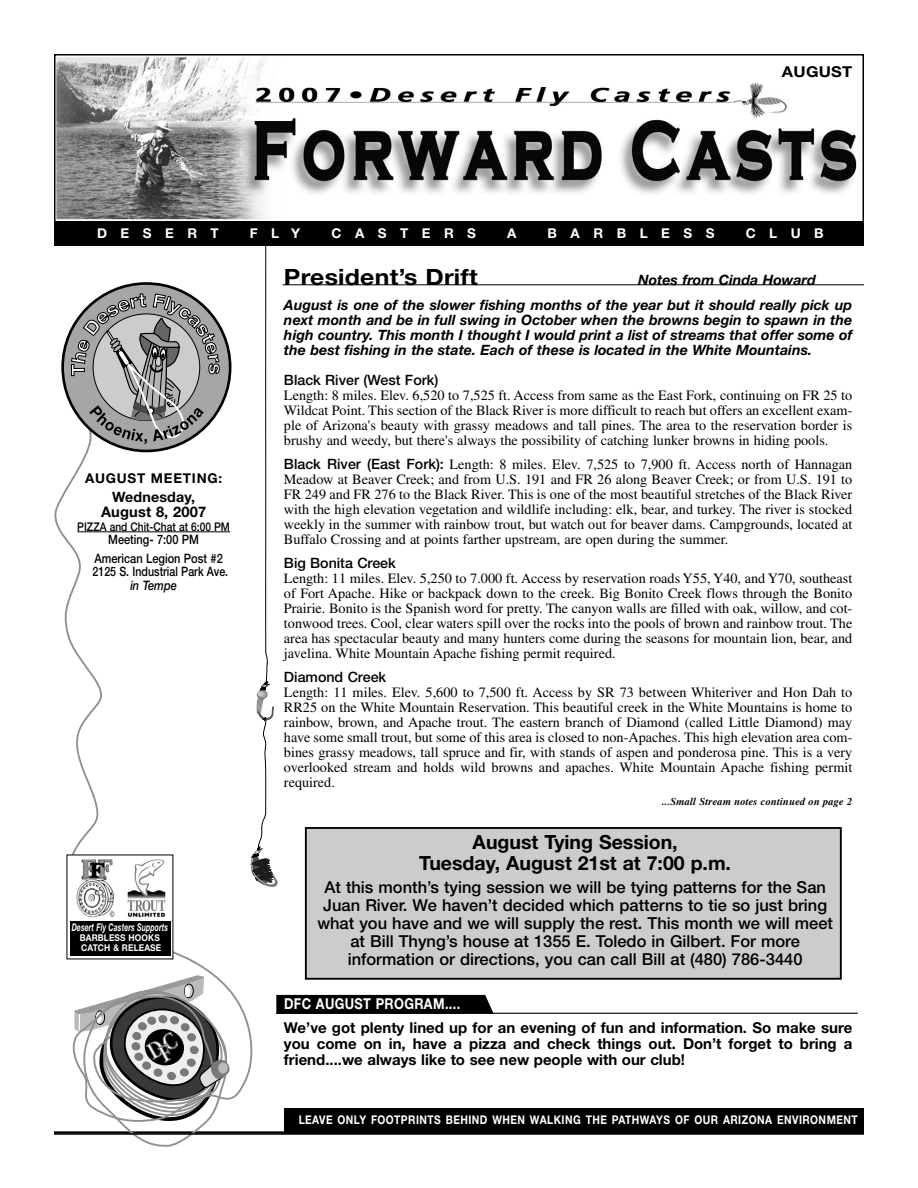
<style>
.page{position:relative;width:918px;height:1188px;background:#fff}
.page>*{position:absolute;margin:0;border:0;box-sizing:border-box;transform-origin:0 0}
.t1{font:700 22.5px "Helvetica Neue";letter-spacing:.01em;color:#000;scale:1.1 1}
.t2{font:700 19.5px/21px "Helvetica Neue";color:#000;text-align:center}
.t3{font:500 16.5px/18px "Helvetica Neue";color:#000;text-align:center}
.t4{font:700 15px/15.8px "Helvetica Neue";color:#000;text-align:justify}
.t5{font:700 15px "Helvetica Neue";letter-spacing:.03em;color:#fff;scale:.85 1}
.t6{font:700 15px "Helvetica Neue";color:#000;scale:1.1 1}
.t7{font:700 14.7px "Helvetica Neue";letter-spacing:.01em;color:#000}
.t8{font:14.25px/15px "Times";color:#000;text-align:justify}
.t9{font:italic 700 14.25px/15px "Helvetica Neue";color:#000;text-align:justify}
.t10{font:500 14.25px "Helvetica Neue";color:#000}
.t11{font:700 14.25px "Helvetica Neue";letter-spacing:.01em;color:#000}
.t12{font:700 13.5px "Helvetica Neue";letter-spacing:1em;color:#fff}
.t13{font:700 13.5px "Helvetica Neue";letter-spacing:.055em;color:#000}
.t14{font:500 12.9px/18.5px "Helvetica Neue";color:#000;scale:.85 1}
.t15{font:500 12.9px "Helvetica Neue";color:#000;scale:.82 1}
.t16{font:italic 500 12.9px "Helvetica Neue";color:#000;scale:.85 1}
.t17{font:700 12px "Helvetica Neue";letter-spacing:.045em;color:#fff;scale:.85 1}
.t18{font:500 12px "Helvetica Neue";color:#000;scale:.85 1}
.t19{font:italic 700 10.65px "Helvetica Neue";letter-spacing:.02em;color:#fff;scale:.65 1}
.t20{font:italic 700 10.5px "Times";letter-spacing:.015em;color:#000}
.t21{font:700 9.3px/10.1px "Helvetica Neue";letter-spacing:.015em;color:#fff;scale:.9 1}
.s1{font-family:"Helvetica Neue";font-weight:500}
</style>
<div class="page">
<div style="left:307px;top:829px;width:533px;height:149px;background:#ccc"></div>
<div style="left:305px;top:827px;width:537px;height:153px;border:2px solid #000"></div>
<img style="left:57px;top:57px;width:800px;height:163px">
<div style="left:54px;top:54px;width:810px;height:192px;border:2px solid #000"></div>
<hr style="left:54px;top:1131px;width:810px;height:3px;background:#000">
<svg style="left:54px;top:454px;width:198px;height:693px"></svg>
<svg style="left:73px;top:975px;width:159px;height:148px"></svg>
<svg style="left:251px;top:247px;width:27px;height:640px"></svg>
<div style="left:284px;top:1109px;width:580px;height:25px;background:#000"></div>
<div style="left:67px;top:855px;width:106px;height:104px;background:#fff"></div>
<img style="left:77px;top:859px;width:38px;height:59px">
<img style="left:127px;top:859px;width:39px;height:58px">
<div style="left:70px;top:921px;width:101px;height:35px;background:#000"></div>
<div style="left:54px;top:222px;width:810px;height:24px;background:#000"></div>
<hr style="left:77px;top:532px;width:153px;height:1px;background:#000">
<hr style="left:54px;top:1133px;width:810px;height:2px;background:#000">
<svg style="left:61px;top:282px;width:171px;height:172px"></svg>
<div style="left:276px;top:995px;width:218px;height:18px;background:#000"></div>
<hr style="left:276px;top:1013px;width:582px;height:1px;background:#000">
<hr style="left:283px;top:285px;width:581px;height:1px;background:#000">
<p class="t6" style="left:782px;top:67px;width:66px">AUGUST</p>
<p class="t12" style="left:97px;top:229px;width:123px">DESERT</p>
<p class="t12" style="left:250px;top:229px;width:52px">FLY</p>
<p class="t12" style="left:331px;top:229px;width:146px">CASTERS</p>
<p class="t12" style="left:507px;top:229px;width:11px">A</p>
<p class="t12" style="left:548px;top:229px;width:168px">BARBLESS</p>
<p class="t12" style="left:746px;top:229px;width:80px">CLUB</p>
<p class="t13" style="left:85px;top:473px;width:139px">AUGUST MEETING:</p>
<p class="t11" style="left:112px;top:492px;width:84px">Wednesday,</p>
<p class="t7" style="left:101px;top:507px;width:107px">August 8, 2007</p>
<p class="t18" style="left:77px;top:522px;width:181px">PIZZA and Chit-Chat at 6:00 PM</p>
<p class="t14" style="left:95px;top:532px;width:152px;text-indent:14px">Meeting- 7:00 PM<br>American Legion Post #2</p>
<p class="t15" style="left:93px;top:567px;width:167px">2125 S. Industrial Park Ave.</p>
<p class="t16" style="left:130px;top:580px;width:56px">in Tempe</p>
<p class="t19" style="left:72px;top:923px;width:150px">Desert Fly Casters Supports</p>
<p class="t21" style="left:80px;top:933px;width:92px">BARBLESS HOOKS<br>CATCH &amp; RELEASE</p>
<h1 class="t1" style="left:284px;top:269px;width:178px">President’s Drift</h1>
<p class="t9" style="left:638px;top:274px;width:179px">Notes from Cinda Howard</p>
<p class="t9" style="left:284px;top:299px;width:570px">August is one of the slower fishing months of the year but it should really pick up next month and be in full swing in October when the browns begin to spawn in the high country. This month I thought I would print a list of streams that offer some of the best fishing in the state. Each of these is located in the White Mountains.</p>
<p class="t10" style="left:284px;top:375px;width:156px">Black River (West Fork)</p>
<p class="t8" style="left:284px;top:389px;width:570px">Length: 8 miles. Elev. 6,520 to 7,525 ft. Access from same as the East Fork, continuing on FR 25 to Wildcat Point. This section of the Black River is more difficult to reach but offers an excellent exam&shy;ple of Arizona's beauty with grassy meadows and tall pines. The area to the reservation border is brushy and weedy, but there's always the possibility of catching lunker browns in hiding pools.</p>
<p class="t8" style="left:284px;top:458px;width:570px"><span class="s1">Black River (East Fork):</span> Length: 8 miles. Elev. 7,525 to 7,900 ft. Access north of Hannagan Meadow at Beaver Creek; and from U.S. 191 and FR 26 along Beaver Creek; or from U.S. 191 to FR 249 and FR 276 to the Black River. This is one of the most beautiful stretches of the Black River with the high elevation vegetation and wildlife including: elk, bear, and turkey. The river is stocked weekly in the summer with rainbow trout, but watch out for beaver dams. Campgrounds, located at Buffalo Crossing and at points farther upstream, are open during the summer.</p>
<p class="t10" style="left:284px;top:558px;width:113px">Big Bonita Creek</p>
<p class="t8" style="left:284px;top:572px;width:570px">Length: 11 miles. Elev. 5,250 to 7.000 ft. Access by reservation roads Y55, Y40, and Y70, southeast of Fort Apache. Hike or backpack down to the creek. Big Bonito Creek flows through the Bonito Prairie. Bonito is the Spanish word for pretty. The canyon walls are filled with oak, willow, and cot&shy;tonwood trees. Cool, clear waters spill over the rocks into the pools of brown and rainbow trout. The area has spectacular beauty and many hunters come during the seasons for mountain lion, bear, and javelina. White Mountain Apache fishing permit required.</p>
<p class="t10" style="left:284px;top:672px;width:104px">Diamond Creek</p>
<p class="t8" style="left:284px;top:686px;width:570px">Length: 11 miles. Elev. 5,600 to 7,500 ft. Access by SR 73 between Whiteriver and Hon Dah to RR25 on the White Mountain Reservation. This beautiful creek in the White Mountains is home to rainbow, brown, and Apache trout. The eastern branch of Diamond (called Little Diamond) may have some small trout, but some of this area is closed to non-Apaches. This high elevation area com&shy;bines grassy meadows, tall spruce and fir, with stands of aspen and ponderosa pine. This is a very overlooked stream and holds wild browns and apaches. White Mountain Apache fishing permit required.</p>
<p class="t20" style="left:662px;top:798px;width:192px">...Small Stream notes continued on page 2</p>
<h2 class="t2" style="left:419px;top:834px;width:313px">August Tying Session,<br>Tuesday, August 21st at 7:00 p.m.</h2>
<p class="t3" style="left:317px;top:880px;width:517px">At this month’s tying session we will be tying patterns for the San Juan River. We haven’t decided which patterns to tie so just bring what you have and we will supply the rest. This month we will meet at Bill Thyng’s house at 1355 E. Toledo in Gilbert. For more information or directions, you can call Bill at (480) 786-3440</p>
<p class="t5" style="left:284px;top:999px;width:209px">DFC AUGUST PROGRAM....</p>
<p class="t4" style="left:284px;top:1021px;width:570px">We’ve got plenty lined up for an evening of fun and information. So make sure you come on in, have a pizza and check things out. Don’t forget to bring a friend....we always like to see new people with our club!</p>
<p class="t17" style="left:299px;top:1115px;width:659px">LEAVE ONLY FOOTPRINTS BEHIND WHEN WALKING THE PATHWAYS OF OUR ARIZONA ENVIRONMENT</p>
</div>
